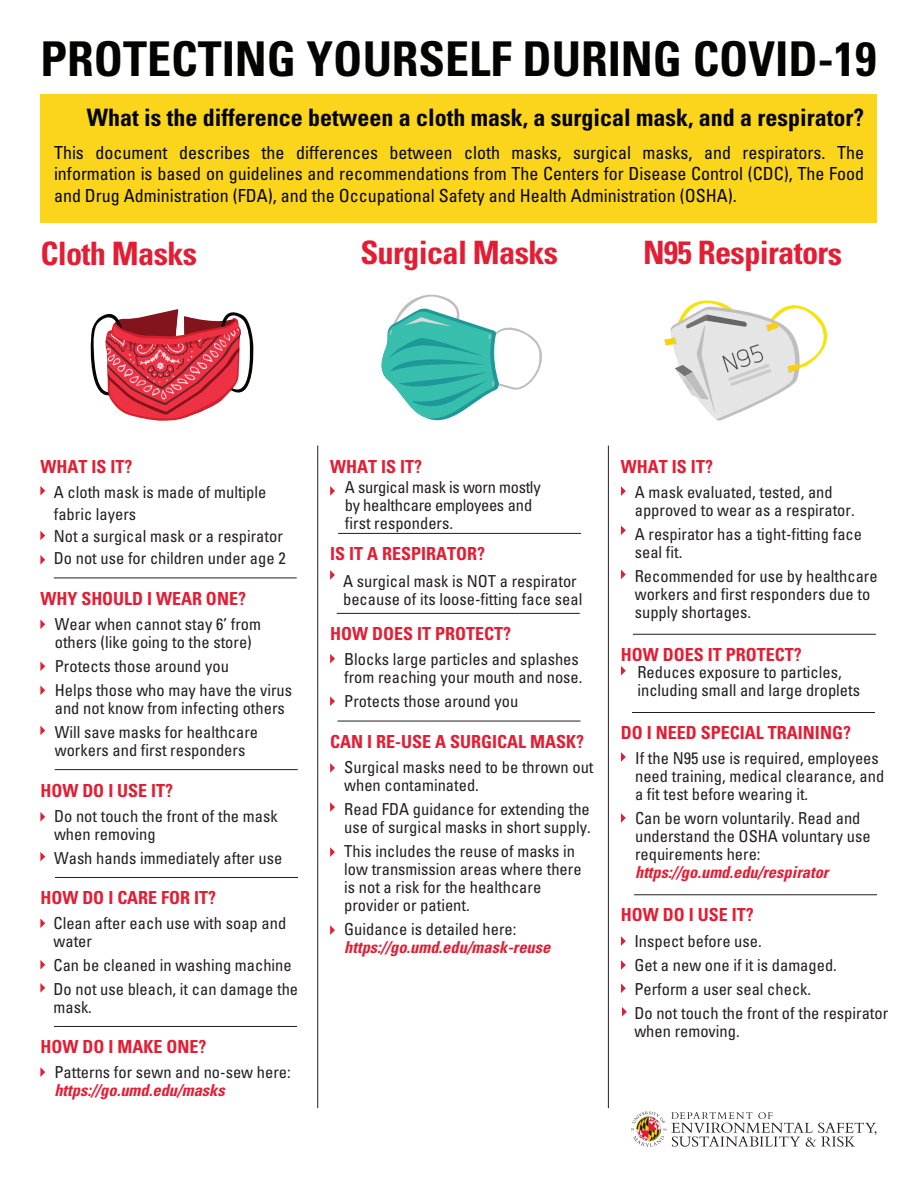
<style>
.page{position:relative;width:918px;height:1188px;background:#fff}
.page>*{position:absolute;margin:0;border:0;box-sizing:border-box;transform-origin:0 0}
.t1{font:700 condensed 48px "Univers";color:#040503}
.t2{font:700 condensed 32.25px "Univers";letter-spacing:-.025em;color:#e31e34}
.t3{font:700 condensed 24px "Univers";color:#040503}
.t4{font:condensed 18px/21.6px "Univers";color:#040503;text-align:justify}
.t5{font:700 condensed 18px "Univers";color:#e31e34}
.t6{font:condensed 16.5px/18px "Univers";color:#231f20}
.t7{font:italic 700 condensed 16.5px "Univers";color:#e31e34}
.t8{font:condensed 16.5px/18px "Univers";letter-spacing:-.02em;color:#231f20}
</style>
<div class="page">
<div style="left:40px;top:94px;width:838px;height:129px;background:#fad51b"></div>
<hr style="left:317px;top:446px;width:1px;height:662px;background:#231f20">
<hr style="left:608px;top:446px;width:1px;height:662px;background:#231f20">
<svg style="left:631px;top:1111px;width:246px;height:36px"></svg>
<svg style="left:40px;top:486px;width:5px;height:10px"></svg>
<svg style="left:40px;top:531px;width:5px;height:9px"></svg>
<svg style="left:40px;top:555px;width:5px;height:10px"></svg>
<svg style="left:40px;top:619px;width:5px;height:10px"></svg>
<svg style="left:40px;top:661px;width:5px;height:10px"></svg>
<svg style="left:40px;top:685px;width:5px;height:10px"></svg>
<svg style="left:40px;top:726px;width:5px;height:9px"></svg>
<svg style="left:40px;top:812px;width:5px;height:10px"></svg>
<svg style="left:40px;top:852px;width:5px;height:9px"></svg>
<svg style="left:40px;top:918px;width:5px;height:10px"></svg>
<svg style="left:40px;top:960px;width:5px;height:10px"></svg>
<svg style="left:40px;top:983px;width:5px;height:10px"></svg>
<svg style="left:40px;top:1067px;width:5px;height:10px"></svg>
<hr style="left:54px;top:578px;width:243px;height:1px;background:#231f20">
<hr style="left:337px;top:613px;width:243px;height:1px;background:#231f20">
<hr style="left:633px;top:634px;width:243px;height:1px;background:#231f20">
<hr style="left:632px;top:712px;width:243px;height:1px;background:#231f20">
<hr style="left:55px;top:769px;width:243px;height:1px;background:#231f20">
<hr style="left:55px;top:877px;width:243px;height:1px;background:#231f20">
<hr style="left:54px;top:1026px;width:243px;height:1px;background:#231f20">
<hr style="left:338px;top:721px;width:242px;height:1px;background:#231f20">
<hr style="left:634px;top:895px;width:243px;height:1px;background:#231f20">
<hr style="left:338px;top:533px;width:243px;height:1px;background:#231f20">
<svg style="left:330px;top:486px;width:5px;height:10px"></svg>
<svg style="left:330px;top:570px;width:5px;height:10px"></svg>
<svg style="left:330px;top:654px;width:5px;height:9px"></svg>
<svg style="left:330px;top:696px;width:5px;height:10px"></svg>
<svg style="left:330px;top:763px;width:5px;height:10px"></svg>
<svg style="left:330px;top:802px;width:5px;height:10px"></svg>
<svg style="left:330px;top:847px;width:5px;height:10px"></svg>
<svg style="left:330px;top:925px;width:5px;height:10px"></svg>
<svg style="left:621px;top:486px;width:5px;height:10px"></svg>
<svg style="left:621px;top:525px;width:5px;height:10px"></svg>
<svg style="left:621px;top:570px;width:5px;height:9px"></svg>
<svg style="left:621px;top:666px;width:5px;height:9px"></svg>
<svg style="left:621px;top:752px;width:5px;height:10px"></svg>
<svg style="left:621px;top:813px;width:5px;height:10px"></svg>
<svg style="left:621px;top:936px;width:5px;height:10px"></svg>
<svg style="left:621px;top:960px;width:5px;height:10px"></svg>
<svg style="left:621px;top:983px;width:5px;height:10px"></svg>
<svg style="left:622px;top:1007px;width:5px;height:10px"></svg>
<svg style="left:381px;top:294px;width:161px;height:126px"></svg>
<svg style="left:664px;top:300px;width:164px;height:121px"></svg>
<svg style="left:90px;top:309px;width:164px;height:112px"></svg>
<h1 class="t1" style="left:40px;top:29px;width:838px">PROTECTING YOURSELF DURING COVID-19</h1>
<h3 class="t3" style="left:87px;top:103px;width:779px">What is the difference between a cloth mask, a surgical mask, and a respirator?</h3>
<p class="t4" style="left:54px;top:141px;width:812px">This document describes the differences between cloth masks, surgical masks, and respirators. The information is based on guidelines and recommendations from The Centers for Disease Control (CDC), The Food and Drug Administration (FDA), and the Occupational Safety and Health Administration (OSHA).</p>
<h2 class="t2" style="left:41px;top:234px;width:158px">Cloth Masks</h2>
<h2 class="t2" style="left:360px;top:233px;width:199px">Surgical Masks</h2>
<h2 class="t2" style="left:643px;top:233px;width:201px">N95 Respirators</h2>
<p class="t5" style="left:40px;top:455px;width:93px">WHAT IS IT?</p>
<p class="t6" style="left:54px;top:481px;width:233px;line-height:22px">A cloth mask is made of multiple fabric layers<br>Not a surgical mask or a respirator<br>Do not use for children under age 2</p>
<p class="t5" style="left:40px;top:587px;width:207px">WHY SHOULD I WEAR ONE?</p>
<p class="t6" style="left:55px;top:615px;width:208px">Wear when cannot stay 6’ from others (like going to the store)</p>
<p class="t6" style="left:55px;top:654px;width:239px;line-height:24px">Protects those around you<br>Helps those who may have the virus</p>
<p class="t6" style="left:55px;top:696px;width:232px;line-height:24px">and not know from infecting others<br>Will save masks for healthcare</p>
<p class="t6" style="left:55px;top:741px;width:192px">workers and first responders</p>
<p class="t5" style="left:40px;top:779px;width:134px">HOW DO I USE IT?</p>
<p class="t6" style="left:54px;top:807px;width:225px">Do not touch the front of the mask when removing</p>
<p class="t6" style="left:54px;top:849px;width:230px">Wash hands immediately after use</p>
<p class="t5" style="left:40px;top:886px;width:177px">HOW DO I CARE FOR IT?</p>
<p class="t6" style="left:54px;top:914px;width:234px">Clean after each use with soap and water</p>
<p class="t6" style="left:54px;top:953px;width:246px;line-height:24px">Can be cleaned in washing machine<br>Do not use bleach, it can damage the</p>
<p class="t6" style="left:54px;top:998px;width:40px">mask.</p>
<p class="t5" style="left:40px;top:1035px;width:167px">HOW DO I MAKE ONE?</p>
<p class="t6" style="left:54px;top:1063px;width:238px">Patterns for sewn and no-sew here:</p>
<p class="t7" style="left:54px;top:1080px;width:172px">https://go.umd.edu/masks</p>
<p class="t5" style="left:330px;top:455px;width:93px">WHAT IS IT?</p>
<p class="t5" style="left:621px;top:455px;width:93px">WHAT IS IT?</p>
<p class="t8" style="left:345px;top:478px;width:197px">A surgical mask is worn mostly by healthcare employees and first responders.</p>
<p class="t5" style="left:330px;top:542px;width:157px">IS IT A RESPIRATOR?</p>
<p class="t6" style="left:343px;top:572px;width:241px">A surgical mask is NOT a respirator because of its loose-fitting face seal</p>
<p class="t5" style="left:330px;top:622px;width:183px">HOW DOES IT PROTECT?</p>
<p class="t6" style="left:344px;top:650px;width:240px">Blocks large particles and splashes from reaching your mouth and nose.</p>
<p class="t6" style="left:344px;top:692px;width:176px">Protects those around you</p>
<p class="t5" style="left:330px;top:730px;width:256px">CAN I RE-USE A SURGICAL MASK?</p>
<p class="t6" style="left:344px;top:758px;width:251px">Surgical masks need to be thrown out when contaminated.</p>
<p class="t6" style="left:344px;top:800px;width:248px">Read FDA guidance for extending the use of surgical masks in short supply.</p>
<p class="t6" style="left:344px;top:842px;width:239px">This includes the reuse of masks in low transmission areas where there is not a risk for the healthcare provider or patient.</p>
<p class="t6" style="left:344px;top:920px;width:174px">Guidance is detailed here:</p>
<p class="t7" style="left:344px;top:937px;width:208px">https://go.umd.edu/mask-reuse</p>
<p class="t6" style="left:635px;top:483px;width:221px">A mask evaluated, tested, and approved to wear as a respirator.</p>
<p class="t6" style="left:635px;top:525px;width:229px">A respirator has a tight-fitting face seal fit.</p>
<p class="t6" style="left:635px;top:567px;width:244px">Recommended for use by healthcare workers and first responders due to supply shortages.</p>
<p class="t5" style="left:621px;top:644px;width:183px">HOW DOES IT PROTECT?</p>
<p class="t6" style="left:637px;top:663px;width:224px">Reduces exposure to particles, including small and large droplets</p>
<p class="t5" style="left:621px;top:721px;width:232px">DO I NEED SPECIAL TRAINING?</p>
<p class="t6" style="left:635px;top:749px;width:251px">If the N95 use is required, employees need training, medical clearance, and a fit test before wearing it.</p>
<p class="t6" style="left:635px;top:809px;width:237px">Can be worn voluntarily. Read and understand the OSHA voluntary use requirements here:</p>
<p class="t7" style="left:635px;top:862px;width:195px">https://go.umd.edu/respirator</p>
<p class="t5" style="left:621px;top:904px;width:134px">HOW DO I USE IT?</p>
<p class="t6" style="left:634px;top:928px;width:255px;line-height:24px">Inspect before use.<br>Get a new one if it is damaged.<br>Perform a user seal check.<br>Do not touch the front of the respirator</p>
<p class="t6" style="left:634px;top:1021px;width:107px">when removing.</p>
</div>
